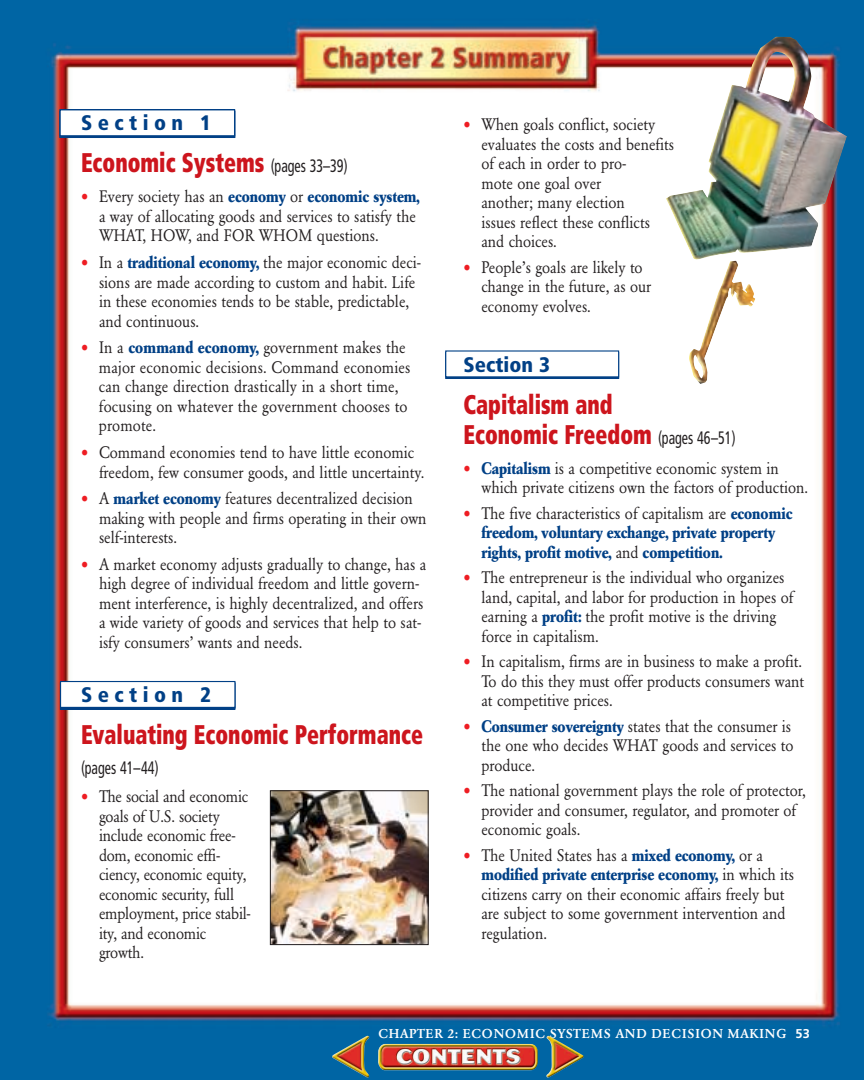
<style>
.page{position:relative;width:864px;height:1080px;background:#fff}
.page>*{position:absolute;margin:0;border:0;box-sizing:border-box;transform-origin:0 0}
.t1{font:900 condensed 27px/30px "Frutiger";color:#cd151d;scale:.8 1}
.t2{font:900 condensed 21px "Frutiger";letter-spacing:.26em;color:#014086}
.t3{font:900 condensed 21px "Frutiger";color:#014086}
.t4{font:condensed 18px "Frutiger";color:#231f20;scale:.78 1}
.t5{font:16.5px/19.5px "Garamond BE";color:#231f20;scale:.9 1}
.t6{font:700 16.5px/19.5px "Garamond BE";color:#014086;scale:.9 1}
.t7{font:500 12.75px "Garamond BE";letter-spacing:.065em;color:#fff}
.s1{font-weight:400;font-size:18px;color:#231f20}
.s2{font-size:24px;color:#ee1d23}
.s3{font-weight:700;color:#014086}
.s4{font-weight:400;font-size:24px;color:#ee1d23}
.s5{font-weight:400;color:#231f20}
.s6{font-family:"Frutiger";font-weight:700}
</style>
<div class="page">
<img style="left:0;top:0;width:864px;height:1079px">
<div style="left:60px;top:683px;width:176px;height:27px;border:1px solid #014086"></div>
<div style="left:61px;top:682px;width:174px;height:25px;background:#fff"></div>
<div style="left:60px;top:681px;width:175px;height:27px;border:1px solid #014086"></div>
<div style="left:60px;top:111px;width:175px;height:27px;border:1px solid #014086"></div>
<div style="left:60px;top:110px;width:175px;height:26px;background:#fff"></div>
<div style="left:60px;top:109px;width:175px;height:27px;border:1px solid #014086"></div>
<div style="left:445px;top:352px;width:174px;height:27px;border:1px solid #014086"></div>
<div style="left:446px;top:351px;width:173px;height:26px;background:#fff"></div>
<img style="left:272px;top:792px;width:155px;height:151px">
<div style="left:270px;top:790px;width:159px;height:155px;border:1px solid #231f20"></div>
<img style="left:666px;top:37px;width:181px;height:347px">
<img style="left:332px;top:1035px;width:252px;height:43px">
<p class="t2" style="left:81px;top:115px;width:132px">Section 1</p>
<p class="t1" style="left:81px;top:150px;width:335px">Economic Systems <span class="s1">(pages 33–39)</span></p>
<p class="t5" style="left:99px;top:188px;width:358px;text-indent:-18px"><span class="s2">•</span> Every society has an <span class="s3">economy</span> or <span class="s3">economic system, </span>a way of allocating goods and services to satisfy the<br>WHAT, HOW, and FOR WHOM questions.</p>
<p class="t5" style="left:99px;top:254px;width:359px;text-indent:-18px"><span class="s2">•</span> In a <span class="s3">traditional economy,</span> the major economic deci&shy;sions are made according to custom and habit. Life in these economies tends to be stable, predictable, and continuous.</p>
<p class="t5" style="left:99px;top:339px;width:348px;text-indent:-18px"><span class="s2">•</span> In a <span class="s3">command economy,</span> government makes the major economic decisions. Command economies can change direction drastically in a short time, focusing on whatever the government chooses to promote.</p>
<p class="t5" style="left:99px;top:444px;width:363px;text-indent:-18px"><span class="s2">•</span> Command economies tend to have little economic freedom, few consumer goods, and little uncertainty.</p>
<p class="t5" style="left:99px;top:490px;width:366px;text-indent:-18px"><span class="s2">•</span> A <span class="s3">market economy</span> features decentralized decision making with people and firms operating in their own self-interests.</p>
<p class="t5" style="left:99px;top:556px;width:365px;text-indent:-18px"><span class="s2">•</span> A market economy adjusts gradually to change, has a high degree of individual freedom and little govern&shy;ment interference, is highly decentralized, and offers a wide variety of goods and services that help to sat&shy;isfy consumers’ wants and needs.</p>
<p class="t2" style="left:81px;top:686px;width:132px">Section 2</p>
<p class="t1" style="left:81px;top:722px;width:429px">Evaluating Economic Performance</p>
<p class="t4" style="left:81px;top:760px;width:101px">(pages 41–44)</p>
<p class="t5" style="left:99px;top:788px;width:170px;text-indent:-18px"><span class="s2">•</span> The social and economic goals of U.S. society include economic free&shy;dom, economic effi&shy;ciency, economic equity, economic security, full employment, price stabil&shy;ity, and economic growth.</p>
<p class="t5" style="left:482px;top:116px;width:216px;text-indent:-18px"><span class="s2">•</span> When goals conflict, society evaluates the costs and benefits of each in order to pro-<br>mote one goal over<br>another; many election<br>issues reflect these conflicts and choices.</p>
<p class="t5" style="left:482px;top:259px;width:190px;text-indent:-18px"><span class="s2">•</span> People’s goals are likely to change in the future, as our economy evolves.</p>
<p class="t3" style="left:464px;top:356px;width:88px">Section 3</p>
<p class="t1" style="left:464px;top:392px;width:342px">Capitalism and<br>Economic Freedom <span class="s1">(pages 46–51)</span></p>
<p class="t5" style="left:482px;top:460px;width:364px;text-indent:-18px"><span class="s2">•</span> <span class="s3">Capitalism</span> is a competitive economic system in which private citizens own the factors of production.</p>
<p class="t6" style="left:482px;top:505px;width:347px;text-indent:-18px"><span class="s4">•</span> <span class="s5">The five characteristics of capitalism are</span> economic freedom, voluntary exchange, private property rights, profit motive, <span class="s5">and</span> competition.</p>
<p class="t5" style="left:481px;top:569px;width:348px;text-indent:-18px"><span class="s2">•</span> The entrepreneur is the individual who organizes land, capital, and labor for production in hopes of earning a <span class="s3">profit:</span> the profit motive is the driving force in capitalism.</p>
<p class="t5" style="left:482px;top:653px;width:360px;text-indent:-18px"><span class="s2">•</span> In capitalism, firms are in business to make a profit.<br>To do this they must offer products consumers want at competitive prices.</p>
<p class="t5" style="left:482px;top:718px;width:348px;text-indent:-18px"><span class="s2">•</span> <span class="s3">Consumer sovereignty</span> states that the consumer is the one who decides WHAT goods and services to produce.</p>
<p class="t5" style="left:482px;top:782px;width:362px;text-indent:-18px"><span class="s2">•</span> The national government plays the role of protector, provider and consumer, regulator, and promoter of economic goals.</p>
<p class="t5" style="left:482px;top:847px;width:349px;text-indent:-18px"><span class="s2">•</span> The United States has a <span class="s3">mixed economy,</span> or a <span class="s3">modified private enterprise economy,</span> in which its citizens carry on their economic affairs freely but are subject to some government intervention and regulation.</p>
<p class="t7" style="left:379px;top:1029px;width:433px">CHAPTER 2: ECONOMIC SYSTEMS AND DECISION MAKING <span class="s6">53</span></p>
</div>
